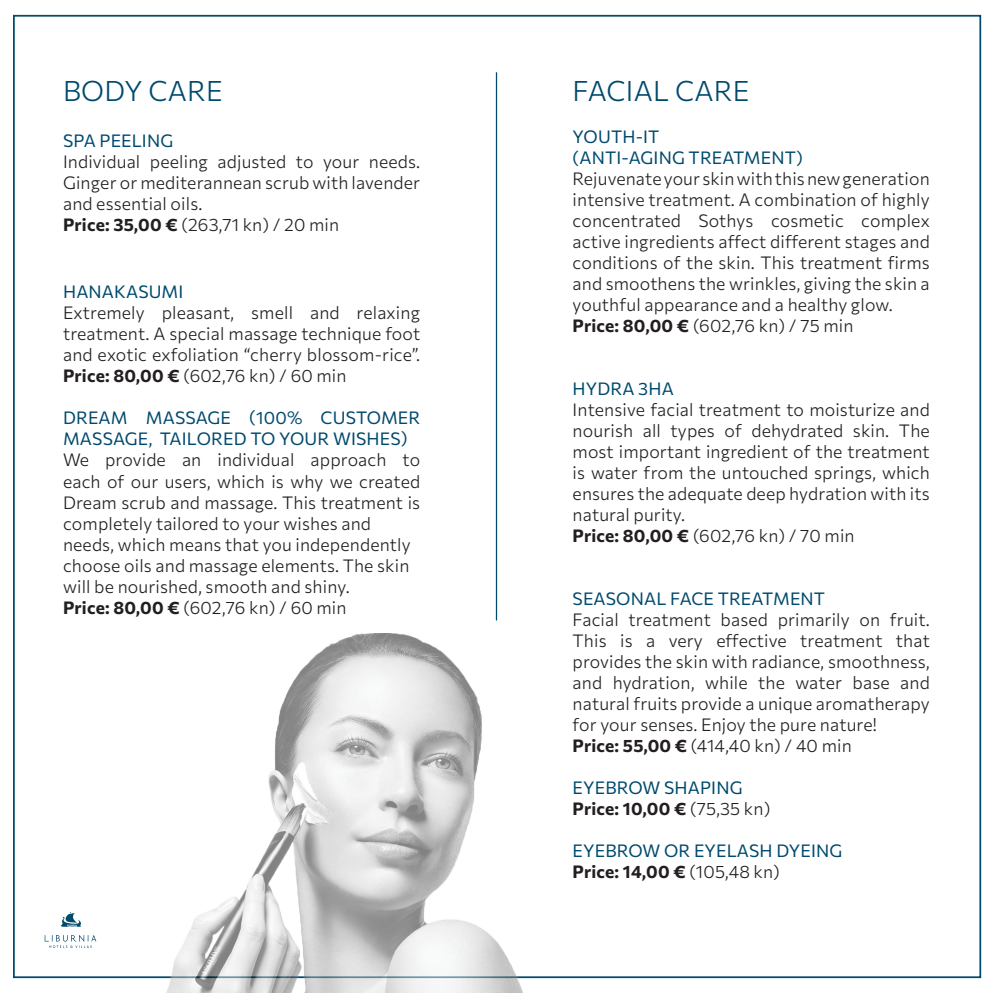
<style>
.page{position:relative;width:993px;height:993px;background:#fff}
.page>*{position:absolute;margin:0;border:0;box-sizing:border-box;transform-origin:0 0}
.t1{font:300 28px "Commissioner";letter-spacing:.01em;color:#004a6e}
.t2{font:300 17.5px/21px "Commissioner";letter-spacing:.01em;color:#231f20}
.t3{font:17.5px/21px "Commissioner";letter-spacing:.01em;color:#004a6e}
.s1{font-weight:700}
.s2{font-weight:700;color:#231f20}
.s3{font-weight:300;color:#231f20}
</style>
<div class="page">
<hr style="left:495px;top:72px;width:2px;height:548px;background:#004a6e">
<svg style="left:45px;top:935px;width:51px;height:12px"></svg>
<svg style="left:61px;top:911px;width:20px;height:15px"></svg>
<img style="left:165px;top:633px;width:360px;height:359px">
<h1 class="t1" style="left:63px;top:69px;width:161px">BODY CARE</h1>
<p class="t3" style="left:63px;top:129px;width:112px">SPA PEELING</p>
<p class="t2" style="left:63px;top:150px;width:358px">Individual peeling adjusted to your needs.<br>Ginger or mediterannean scrub with lavender and essential oils.<br><span class="s1">Price: 35,00 €</span> (263,71 kn) / 20 min</p>
<p class="t3" style="left:63px;top:280px;width:122px">HANAKASUMI</p>
<p class="t2" style="left:63px;top:301px;width:358px;text-align:justify">Extremely pleasant, smell and relaxing treatment. A special massage technique foot and exotic exfoliation “cherry blossom-rice”.<br><span class="s1">Price: 80,00 €</span> (602,76 kn) / 60 min</p>
<p class="t3" style="left:63px;top:406px;width:358px">DREAM MASSAGE (100% CUSTOMER<br>MASSAGE, TAILORED TO YOUR WISHES)</p>
<p class="t2" style="left:63px;top:448px;width:358px">We provide an individual approach to each of our users, which is why we created Dream scrub and massage. This treatment is completely tailored to your wishes and needs, which means that you independently choose oils and massage elements. The skin will be nourished, smooth and shiny.<br><span class="s1">Price: 80,00 €</span> (602,76 kn) / 60 min</p>
<h1 class="t1" style="left:572px;top:69px;width:178px">FACIAL CARE</h1>
<p class="t3" style="left:572px;top:125px;width:232px">YOUTH-IT<br>(ANTI-AGING TREATMENT)</p>
<p class="t2" style="left:572px;top:167px;width:358px">Rejuvenate your skin with this new generation intensive treatment. A combination of highly concentrated Sothys cosmetic complex active ingredients affect different stages and conditions of the skin. This treatment firms and smoothens the wrinkles, giving the skin a youthful appearance and a healthy glow.<br><span class="s1">Price: 80,00 €</span> (602,76 kn) / 75 min</p>
<p class="t3" style="left:572px;top:377px;width:103px">HYDRA 3HA</p>
<p class="t2" style="left:572px;top:398px;width:358px">Intensive facial treatment to moisturize and nourish all types of dehydrated skin. The most important ingredient of the treatment is water from the untouched springs, which ensures the adequate deep hydration with its natural purity.<br><span class="s1">Price: 80,00 €</span> (602,76 kn) / 70 min</p>
<p class="t3" style="left:572px;top:587px;width:254px">SEASONAL FACE TREATMENT</p>
<p class="t2" style="left:572px;top:608px;width:358px">Facial treatment based primarily on fruit.<br>This is a very effective treatment that provides the skin with radiance, smoothness, and hydration, while the water base and natural fruits provide a unique aromatherapy for your senses. Enjoy the pure nature!<br><span class="s1">Price: 55,00 €</span> (414,40 kn) / 40 min</p>
<p class="t3" style="left:572px;top:776px;width:199px">EYEBROW SHAPING<br><span class="s2">Price: 10,00 €</span> <span class="s3">(75,35 kn)</span></p>
<p class="t3" style="left:572px;top:839px;width:271px">EYEBROW OR EYELASH DYEING<br><span class="s2">Price: 14,00 €</span> <span class="s3">(105,48 kn)</span></p>
</div>
